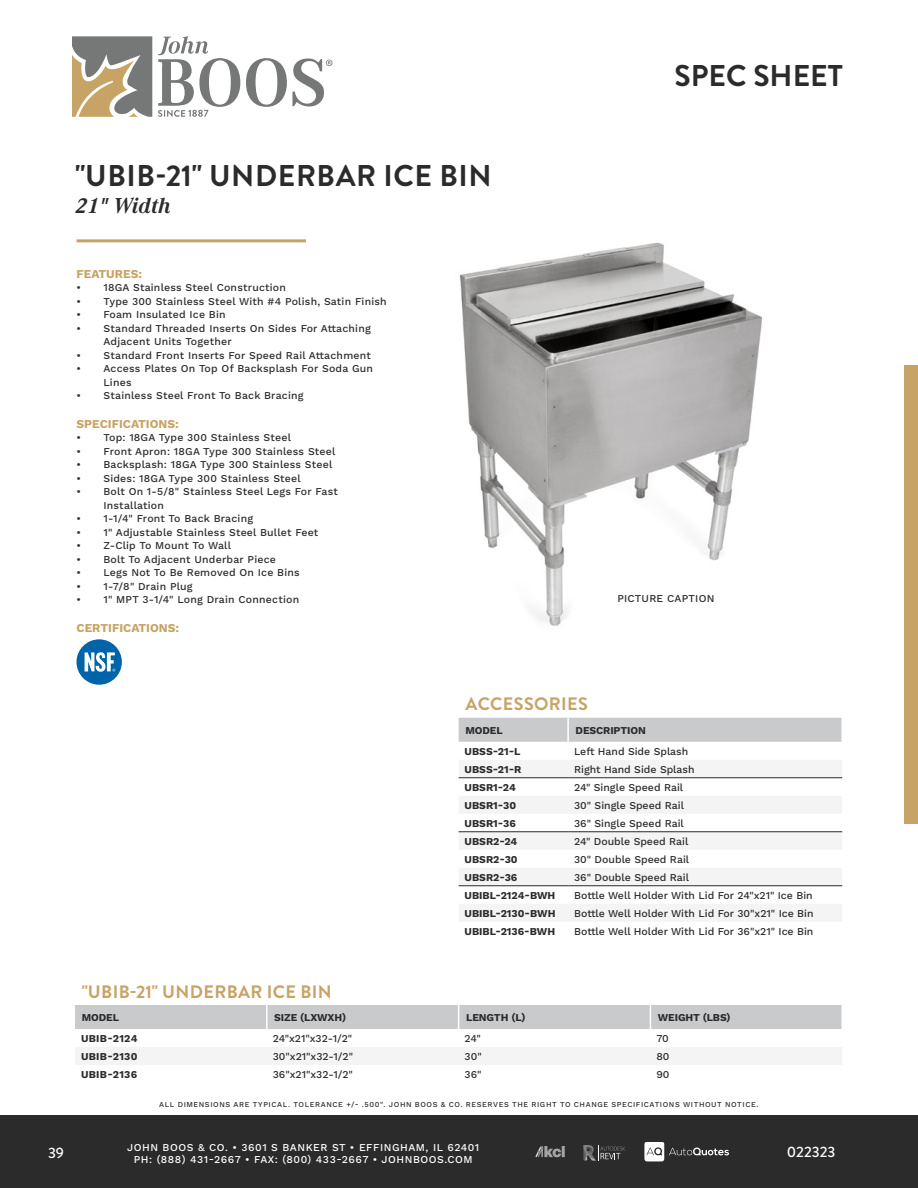
<style>
.page{position:relative;width:918px;height:1188px;background:#fff}
.page>*{position:absolute;margin:0;border:0;box-sizing:border-box;transform-origin:0 0}
.t1{font:700 30px "Brandon Grotesque";letter-spacing:.02em;color:#2b2b2b}
.t2{font:700 30px "Brandon Grotesque";color:#2b2b2b}
.t3{font:italic 700 22.5px "Corporate A Pro";color:#2b2b2b}
.t4{font:700 18px "Brandon Grotesque";letter-spacing:.02em;color:#c7a365}
.t5{font:500 15px "Brandon Grotesque";color:#fff}
.BULLET_POINTS{font:700 12px "Work Sans";color:#c7a365}
.BULLET_POINTS-2{font:500 10.5px/13.5px "Work Sans";letter-spacing:.02em;color:#2b2b2b}
.TABLE_ROWS{font:500 10.5px "Work Sans";color:#2b2b2b}
.TABLE_ROWS-2{font:700 10.5px "Work Sans";color:#2b2b2b}
.t6{font:500 10.5px/12.6px "Work Sans";letter-spacing:.05em;color:#fff;text-align:center}
.TABLE_ROWS-3{font:700 10.5px "Work Sans";letter-spacing:.03em;color:#2b2b2b}
.t7{font:500 7.5px "Work Sans";letter-spacing:.075em;color:#2b2b2b}
</style>
<div class="page">
<div style="left:0;top:1116px;width:918px;height:72px;background:#2b2b2b"></div>
<svg style="left:583px;top:1145px;width:42px;height:16px"></svg>
<svg style="left:536px;top:1147px;width:29px;height:10px"></svg>
<svg style="left:644px;top:1142px;width:85px;height:19px"></svg>
<div style="left:905px;top:365px;width:13px;height:458px;background:#c7a365"></div>
<svg style="left:72px;top:36px;width:80px;height:81px;background:#a49a86"></svg>
<svg style="left:158px;top:36px;width:82px;height:81px"></svg>
<svg style="left:246px;top:58px;width:86px;height:49px"></svg>
<div style="left:75px;top:1047px;width:767px;height:18px;background:#f4f4f4"></div>
<div style="left:75px;top:1005px;width:767px;height:24px;background:#c9cacb"></div>
<hr style="left:266px;top:1005px;width:2px;height:24px;background:#fff">
<svg style="left:459px;top:760px;width:383px;height:161px;fill:#f4f4f4"></svg>
<svg style="left:459px;top:717px;width:383px;height:25px;background:#cbcccd"></svg>
<hr style="left:567px;top:718px;width:2px;height:24px;background:#fff">
<hr style="left:459px;top:777px;width:109px;height:1px;background:#2b2b2b">
<hr style="left:568px;top:777px;width:274px;height:1px;background:#2b2b2b">
<hr style="left:459px;top:885px;width:109px;height:1px;background:#2b2b2b">
<hr style="left:568px;top:885px;width:274px;height:1px;background:#2b2b2b">
<hr style="left:459px;top:831px;width:109px;height:1px;background:#2b2b2b">
<hr style="left:568px;top:831px;width:274px;height:1px;background:#2b2b2b">
<hr style="left:76px;top:239px;width:230px;height:3px;background:#c7a365">
<img style="left:459px;top:242px;width:304px;height:384px">
<div style="left:76px;top:639px;width:46px;height:46px;background:#0064a9;border-radius:50%"></div>
<svg style="left:85px;top:652px;width:30px;height:20px"></svg>
<p class="t1" style="left:75px;top:155px;width:418px">"UBIB-21" UNDERBAR ICE BIN</p>
<p class="t3" style="left:75px;top:190px;width:97px">21" Width</p>
<p class="BULLET_POINTS" style="left:76px;top:267px;width:67px">FEATURES:</p>
<p class="BULLET_POINTS-2" style="left:76px;top:282px;width:211px">• 18GA Stainless Steel Construction</p>
<p class="BULLET_POINTS-2" style="left:76px;top:295px;width:312px">• Type 300 Stainless Steel With #4 Polish, Satin Finish</p>
<p class="BULLET_POINTS-2" style="left:76px;top:309px;width:151px">• Foam Insulated Ice Bin</p>
<p class="BULLET_POINTS-2" style="left:103px;top:322px;width:269px;text-indent:-27px">• Standard Threaded Inserts On Sides For Attaching<br>Adjacent Units Together</p>
<p class="BULLET_POINTS-2" style="left:76px;top:349px;width:296px">• Standard Front Inserts For Speed Rail Attachment</p>
<p class="BULLET_POINTS-2" style="left:103px;top:363px;width:271px;text-indent:-27px">• Access Plates On Top Of Backsplash For Soda Gun<br>Lines</p>
<p class="BULLET_POINTS-2" style="left:76px;top:390px;width:229px">• Stainless Steel Front To Back Bracing</p>
<p class="BULLET_POINTS" style="left:76px;top:417px;width:104px">SPECIFICATIONS:</p>
<p class="BULLET_POINTS-2" style="left:76px;top:432px;width:216px">• Top: 18GA Type 300 Stainless Steel</p>
<p class="BULLET_POINTS-2" style="left:76px;top:445px;width:261px">• Front Apron: 18GA Type 300 Stainless Steel</p>
<p class="BULLET_POINTS-2" style="left:76px;top:459px;width:257px">• Backsplash: 18GA Type 300 Stainless Steel</p>
<p class="BULLET_POINTS-2" style="left:76px;top:472px;width:226px">• Sides: 18GA Type 300 Stainless Steel</p>
<p class="BULLET_POINTS-2" style="left:76px;top:486px;width:263px">• Bolt On 1-5/8" Stainless Steel Legs For Fast</p>
<p class="BULLET_POINTS-2" style="left:103px;top:499px;width:62px">Installation</p>
<p class="BULLET_POINTS-2" style="left:76px;top:513px;width:178px">• 1-1/4" Front To Back Bracing</p>
<p class="BULLET_POINTS-2" style="left:76px;top:526px;width:243px">• 1" Adjustable Stainless Steel Bullet Feet</p>
<p class="BULLET_POINTS-2" style="left:76px;top:540px;width:156px">• Z-Clip To Mount To Wall</p>
<p class="BULLET_POINTS-2" style="left:76px;top:553px;width:201px">• Bolt To Adjacent Underbar Piece</p>
<p class="BULLET_POINTS-2" style="left:76px;top:567px;width:225px">• Legs Not To Be Removed On Ice Bins</p>
<p class="BULLET_POINTS-2" style="left:76px;top:580px;width:118px">• 1-7/8" Drain Plug</p>
<p class="BULLET_POINTS-2" style="left:76px;top:594px;width:224px">• 1" MPT 3-1/4" Long Drain Connection</p>
<p class="BULLET_POINTS" style="left:76px;top:621px;width:104px">CERTIFICATIONS:</p>
<h1 class="t2" style="left:675px;top:55px;width:170px">SPEC SHEET</h1>
<p class="BULLET_POINTS-2" style="left:617px;top:592px;width:99px">PICTURE CAPTION</p>
<p class="t4" style="left:466px;top:691px;width:124px">ACCESSORIES</p>
<p class="TABLE_ROWS-2" style="left:465px;top:724px;width:39px">MODEL</p>
<p class="TABLE_ROWS-2" style="left:576px;top:724px;width:72px">DESCRIPTION</p>
<p class="TABLE_ROWS-2" style="left:465px;top:745px;width:57px">UBSS-21-L</p>
<p class="TABLE_ROWS" style="left:574px;top:745px;width:116px">Left Hand Side Splash</p>
<p class="TABLE_ROWS-2" style="left:465px;top:763px;width:58px">UBSS-21-R</p>
<p class="TABLE_ROWS" style="left:574px;top:763px;width:122px">Right Hand Side Splash</p>
<p class="TABLE_ROWS-2" style="left:465px;top:781px;width:53px">UBSR1-24</p>
<p class="TABLE_ROWS" style="left:574px;top:781px;width:111px">24" Single Speed Rail</p>
<p class="TABLE_ROWS-2" style="left:465px;top:799px;width:53px">UBSR1-30</p>
<p class="TABLE_ROWS" style="left:574px;top:799px;width:111px">30" Single Speed Rail</p>
<p class="TABLE_ROWS-2" style="left:465px;top:817px;width:53px">UBSR1-36</p>
<p class="TABLE_ROWS" style="left:574px;top:817px;width:111px">36" Single Speed Rail</p>
<p class="TABLE_ROWS-2" style="left:465px;top:835px;width:54px">UBSR2-24</p>
<p class="TABLE_ROWS" style="left:574px;top:835px;width:116px">24" Double Speed Rail</p>
<p class="TABLE_ROWS-2" style="left:465px;top:853px;width:55px">UBSR2-30</p>
<p class="TABLE_ROWS" style="left:574px;top:853px;width:117px">30" Double Speed Rail</p>
<p class="TABLE_ROWS-2" style="left:465px;top:871px;width:54px">UBSR2-36</p>
<p class="TABLE_ROWS" style="left:574px;top:871px;width:116px">36" Double Speed Rail</p>
<p class="TABLE_ROWS-2" style="left:465px;top:889px;width:92px">UBIBL-2124-BWH</p>
<p class="TABLE_ROWS" style="left:574px;top:889px;width:240px">Bottle Well Holder With Lid For 24"x21" Ice Bin</p>
<p class="TABLE_ROWS-2" style="left:465px;top:907px;width:92px">UBIBL-2130-BWH</p>
<p class="TABLE_ROWS" style="left:574px;top:907px;width:241px">Bottle Well Holder With Lid For 30"x21" Ice Bin</p>
<p class="TABLE_ROWS-2" style="left:465px;top:925px;width:92px">UBIBL-2136-BWH</p>
<p class="TABLE_ROWS" style="left:574px;top:925px;width:241px">Bottle Well Holder With Lid For 36"x21" Ice Bin</p>
<p class="t4" style="left:82px;top:979px;width:252px">"UBIB-21" UNDERBAR ICE BIN</p>
<p class="TABLE_ROWS-2" style="left:82px;top:1011px;width:39px">MODEL</p>
<p class="TABLE_ROWS-2" style="left:274px;top:1011px;width:73px">SIZE (LXWXH)</p>
<p class="TABLE_ROWS-2" style="left:466px;top:1011px;width:61px">LENGTH (L)</p>
<p class="TABLE_ROWS-2" style="left:658px;top:1011px;width:74px">WEIGHT (LBS)</p>
<p class="TABLE_ROWS-3" style="left:81px;top:1032px;width:58px">UBIB-2124</p>
<p class="TABLE_ROWS" style="left:273px;top:1032px;width:81px">24"x21"x32-1/2"</p>
<p class="TABLE_ROWS" style="left:465px;top:1032px;width:18px">24"</p>
<p class="TABLE_ROWS" style="left:656px;top:1032px;width:14px">70</p>
<p class="TABLE_ROWS-3" style="left:81px;top:1050px;width:58px">UBIB-2130</p>
<p class="TABLE_ROWS" style="left:273px;top:1050px;width:82px">30"x21"x32-1/2"</p>
<p class="TABLE_ROWS" style="left:465px;top:1050px;width:19px">30"</p>
<p class="TABLE_ROWS" style="left:656px;top:1050px;width:15px">80</p>
<p class="TABLE_ROWS-3" style="left:81px;top:1068px;width:58px">UBIB-2136</p>
<p class="TABLE_ROWS" style="left:273px;top:1068px;width:82px">36"x21"x32-1/2"</p>
<p class="TABLE_ROWS" style="left:465px;top:1068px;width:18px">36"</p>
<p class="TABLE_ROWS" style="left:656px;top:1068px;width:15px">90</p>
<p class="t7" style="left:159px;top:1100px;width:601px">ALL DIMENSIONS ARE TYPICAL. TOLERANCE +/- .500". JOHN BOOS &amp; CO. RESERVES THE RIGHT TO CHANGE SPECIFICATIONS WITHOUT NOTICE.</p>
<p class="t6" style="left:127px;top:1141px;width:354px">JOHN BOOS &amp; CO. • 3601 S BANKER ST • EFFINGHAM, IL 62401<br>PH: (888) 431-2667 • FAX: (800) 433-2667 • JOHNBOOS.COM</p>
<h3 class="t5" style="left:48px;top:1143px;width:18px">39</h3>
<p class="t5" style="left:787px;top:1142px;width:50px">022323</p>
</div>
